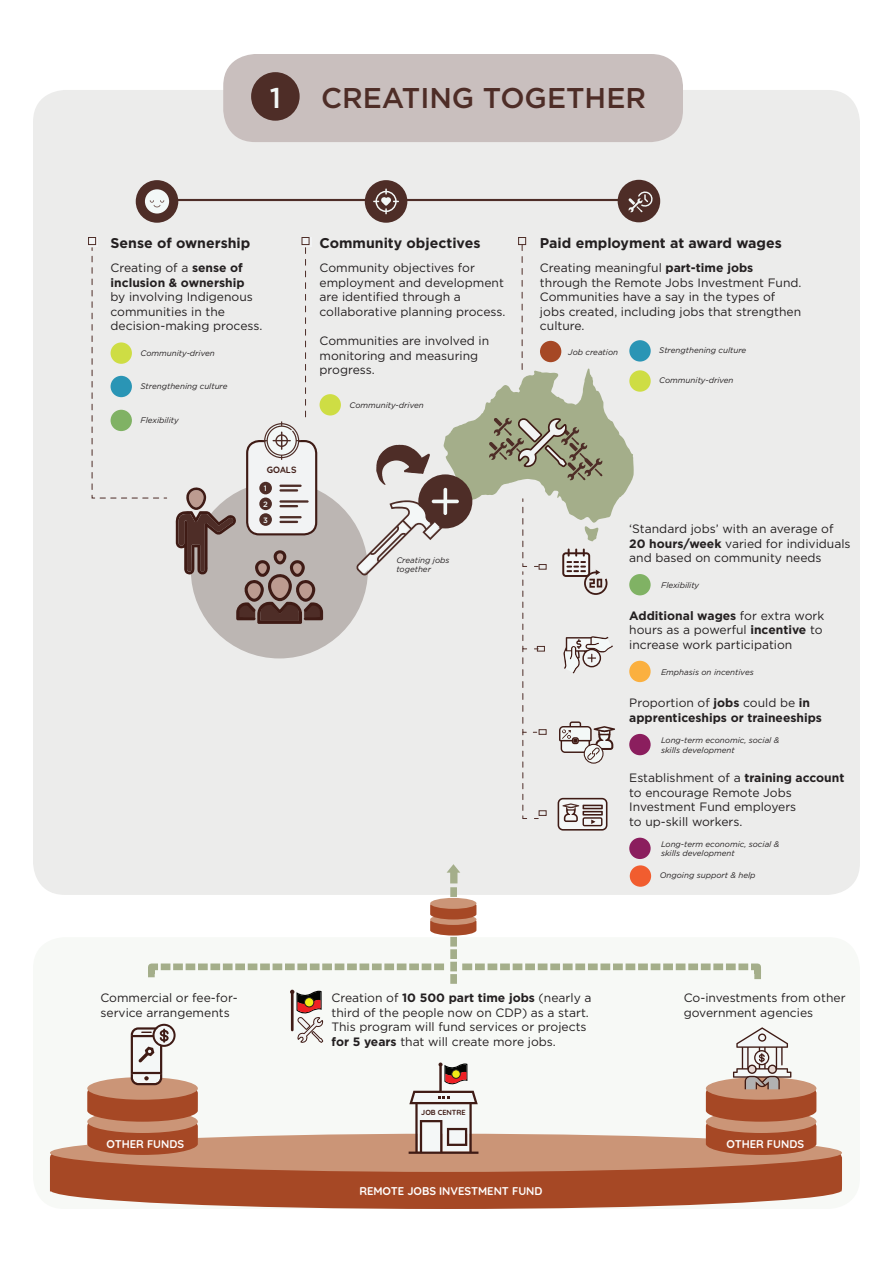
<style>
.page{position:relative;width:893px;height:1263px;background:#fff}
.page>*{position:absolute;margin:0;border:0;box-sizing:border-box;transform-origin:0 0}
.t1{font:500 28.5px "Gotham";color:#4e2d27}
.t2{font:500 28.5px "Gotham";color:#f3f8f7}
.t3{font:700 14.1px "Gotham";color:#231f20}
.t4{font:12.15px/14.5px "Gotham";color:#231f20}
.t5{font:700 12.15px/14.5px "Gotham";color:#231f20}
.t6{font:700 11.25px "Quicksand";color:#fff}
.t7{font:700 9.15px "Quicksand";color:#3f1b15}
.t8{font:italic 8.1px/9.8px "Gotham";color:#231f20}
.t9{font:500 7.8px/15.9px "Gotham";color:#f3f8f7}
.t10{font:700 7.35px "Quicksand";color:#3f1b15}
.s1{font-weight:400}
.s2{font-weight:700}
</style>
<div class="page">
<div style="left:33px;top:937px;width:827px;height:272px;background:#f7f9f6;border-radius:31px"></div>
<div style="left:33px;top:90px;width:827px;height:805px;background:#ececeb;border-radius:32px"></div>
<hr style="left:149px;top:199px;width:496px;height:2px;background:#4e2d27">
<div style="left:365px;top:180px;width:42px;height:43px;background:#4e2d27;border-radius:50%"></div>
<svg style="left:373px;top:188px;width:26px;height:26px"></svg>
<div style="left:136px;top:180px;width:42px;height:43px;background:#4e2d27;border-radius:50%"></div>
<div style="left:145px;top:189px;width:24px;height:25px;background:#f3f8f7;border-radius:50%"></div>
<svg style="left:150px;top:200px;width:14px;height:7px"></svg>
<div style="left:618px;top:180px;width:42px;height:42px;background:#4e2d27;border-radius:50%"></div>
<svg style="left:91px;top:247px;width:76px;height:252px"></svg>
<div style="left:88px;top:237px;width:8px;height:8px;border:1px solid #4e2d27"></div>
<div style="left:302px;top:237px;width:9px;height:9px;background:#f2f3f4"></div>
<div style="left:301px;top:237px;width:9px;height:8px;border:1px solid #4e2d27"></div>
<div style="left:191px;top:481px;width:177px;height:177px;background:#bcb6b3;border-radius:50%"></div>
<div style="left:247px;top:441px;width:69px;height:93px;background:#f2f3f4;border-radius:12px"></div>
<div style="left:246px;top:440px;width:71px;height:95px;border:2px solid #3f1b15;border-radius:12px"></div>
<svg style="left:262px;top:248px;width:44px;height:212px"></svg>
<hr style="left:279px;top:485px;width:23px;height:2px;background:#4e2d27">
<div style="left:259px;top:482px;width:13px;height:12px;background:#4e2d27;border-radius:50%"></div>
<svg style="left:176px;top:487px;width:147px;height:137px"></svg>
<div style="left:223px;top:54px;width:460px;height:88px;background:#c9bfbe;border-radius:32px"></div>
<div style="left:111px;top:342px;width:21px;height:22px;background:#cedd44;border-radius:50%"></div>
<div style="left:320px;top:394px;width:21px;height:21px;background:#cedd44;border-radius:50%"></div>
<div style="left:629px;top:734px;width:22px;height:21px;background:#8b1e5e;border-radius:50%"></div>
<div style="left:629px;top:661px;width:22px;height:21px;background:#fbb03f;border-radius:50%"></div>
<div style="left:629px;top:838px;width:22px;height:21px;background:#8b1e5e;border-radius:50%"></div>
<div style="left:629px;top:574px;width:22px;height:21px;background:#80b264;border-radius:50%"></div>
<svg style="left:50px;top:1155px;width:792px;height:54px;background:#ae5939"></svg>
<div style="left:50px;top:1134px;width:792px;height:38px;background:#cb9577;border-radius:50%"></div>
<svg style="left:87px;top:1024px;width:111px;height:131px"></svg>
<svg style="left:706px;top:1027px;width:110px;height:128px"></svg>
<svg style="left:447px;top:864px;width:13px;height:19px"></svg>
<svg style="left:148px;top:890px;width:613px;height:92px"></svg>
<div style="left:518px;top:237px;width:8px;height:8px;border:1px solid #4e2d27"></div>
<div style="left:251px;top:72px;width:49px;height:49px;background:#4e2d27;border-radius:50%"></div>
<div style="left:111px;top:376px;width:21px;height:21px;background:#2a95b5;border-radius:50%"></div>
<svg style="left:409px;top:1062px;width:69px;height:92px"></svg>
<svg style="left:290px;top:990px;width:34px;height:53px"></svg>
<svg style="left:356px;top:245px;width:278px;height:585px"></svg>
<svg style="left:628px;top:191px;width:25px;height:21px"></svg>
<div style="left:629px;top:370px;width:22px;height:22px;background:#cedd44;border-radius:50%"></div>
<div style="left:111px;top:410px;width:21px;height:21px;background:#80b264;border-radius:50%"></div>
<div style="left:629px;top:340px;width:22px;height:22px;background:#2a95b5;border-radius:50%"></div>
<div style="left:630px;top:865px;width:21px;height:22px;background:#f15d2f;border-radius:50%"></div>
<h1 class="t2" style="left:270px;top:79px;width:13px">1</h1>
<h1 class="t1" style="left:321px;top:79px;width:327px">CREATING TOGETHER</h1>
<p class="t3" style="left:111px;top:234px;width:141px">Sense of ownership</p>
<p class="t5" style="left:111px;top:261px;width:136px"><span class="s1">Creating of a</span> sense of inclusion &amp; ownership</p>
<p class="t4" style="left:111px;top:290px;width:153px">by involving Indigenous communities in the decision-making process.</p>
<p class="t8" style="left:141px;top:348px;width:76px">Community-driven</p>
<p class="t8" style="left:141px;top:381px;width:89px">Strengthening culture</p>
<p class="t8" style="left:141px;top:415px;width:40px">Flexibility</p>
<p class="t7" style="left:267px;top:463px;width:31px">GOALS</p>
<p class="t9" style="left:263px;top:480px;width:6px">1<br>2<br>3</p>
<p class="t3" style="left:320px;top:234px;width:162px">Community objectives</p>
<p class="t4" style="left:320px;top:260px;width:187px">Community objectives for employment and development are identified through a collaborative planning process.</p>
<p class="t4" style="left:320px;top:333px;width:171px">Communities are involved in monitoring and measuring progress.</p>
<p class="t8" style="left:349px;top:400px;width:76px">Community-driven</p>
<p class="t8" style="left:396px;top:555px;width:55px">Creating jobs together</p>
<p class="t3" style="left:540px;top:234px;width:243px">Paid employment at award wages</p>
<p class="t4" style="left:540px;top:260px;width:263px">Creating meaningful <span class="s2">part-time jobs </span>through the Remote Jobs Investment Fund.<br>Communities have a say in the types of jobs created, including jobs that strengthen culture.</p>
<p class="t8" style="left:568px;top:347px;width:51px">Job creation</p>
<p class="t8" style="left:659px;top:345px;width:89px">Strengthening culture</p>
<p class="t8" style="left:659px;top:375px;width:76px">Community-driven</p>
<p class="t4" style="left:629px;top:521px;width:223px">‘Standard jobs’ with an average of<br><span class="s2">20 hours/week</span> varied for individuals and based on community needs</p>
<p class="t8" style="left:661px;top:580px;width:40px">Flexibility</p>
<p class="t4" style="left:629px;top:608px;width:197px"><span class="s2">Additional wages</span> for extra work hours as a powerful <span class="s2">incentive</span> to increase work participation</p>
<p class="t8" style="left:661px;top:667px;width:94px">Emphasis on incentives</p>
<p class="t5" style="left:629px;top:696px;width:194px"><span class="s1">Proportion of</span> jobs <span class="s1">could be</span> in apprenticeships or traineeships</p>
<p class="t8" style="left:661px;top:735px;width:120px">Long-term economic, social &amp; skills development</p>
<p class="t4" style="left:629px;top:770px;width:217px">Establishment of a <span class="s2">training account </span>to encourage Remote Jobs<br>Investment Fund employers<br>to up-skill workers.</p>
<p class="t8" style="left:661px;top:839px;width:120px">Long-term economic, social &amp; skills development</p>
<p class="t8" style="left:660px;top:870px;width:97px">Ongoing support &amp; help</p>
<p class="t4" style="left:100px;top:990px;width:139px">Commercial or fee-for&shy;service arrangements</p>
<p class="t6" style="left:106px;top:1135px;width:79px">OTHER FUNDS</p>
<p class="t4" style="left:332px;top:990px;width:261px">Creation of <span class="s2">10 500 part time jobs</span> (nearly a third of the people now on CDP) as a start.<br>This program will fund services or projects <span class="s2">for 5 years</span> that will create more jobs.</p>
<p class="t10" style="left:421px;top:1106px;width:46px">JOB CENTRE</p>
<p class="t6" style="left:359px;top:1181px;width:185px">REMOTE JOBS INVESTMENT FUND</p>
<p class="t4" style="left:684px;top:990px;width:163px">Co-investments from other government agencies</p>
<p class="t6" style="left:726px;top:1135px;width:79px">OTHER FUNDS</p>
</div>
